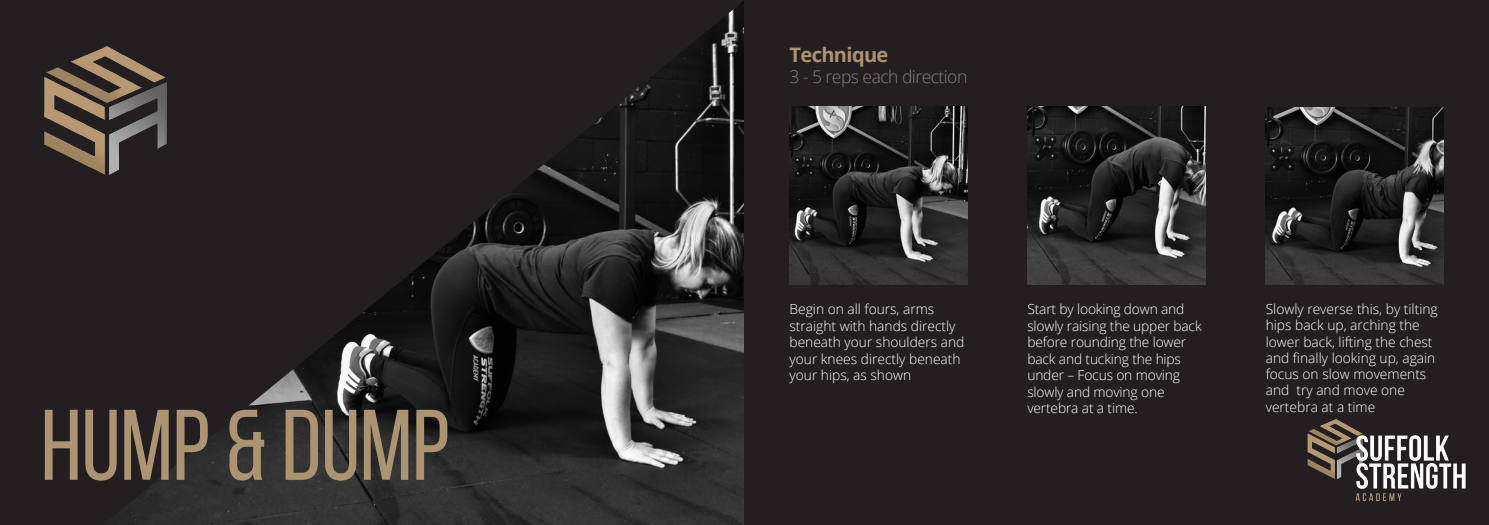
<style>
.page{position:relative;width:1489px;height:525px;background:#fff}
.page>*{position:absolute;margin:0;border:0;box-sizing:border-box;transform-origin:0 0}
.t1{font:100px "Bebas Neue";color:#ac9371}
.t2{font:700 20px "Open Sans";letter-spacing:-.03em;color:#ac9371}
.Subheading{font:300 17.5px "Open Sans";letter-spacing:-.03em;color:#808384}
.Main_Text{font:300 13.75px/16.5px "Open Sans";color:#fff}
</style>
<div class="page">
<svg style="left:0;top:0;width:744px;height:524px;background:#292727"></svg>
<img style="left:27px;top:32px;width:162px;height:158px">
<div style="left:744px;top:0;width:744px;height:524px;background:#231f20"></div>
<img style="left:789px;top:106px;width:178px;height:179px">
<img style="left:1027px;top:106px;width:178px;height:179px">
<img style="left:1265px;top:108px;width:178px;height:177px">
<img style="left:1307px;top:419px;width:159px;height:83px">
<p class="t1" style="left:41px;top:391px;width:410px">HUMP &amp; DUMP</p>
<p class="t2" style="left:789px;top:41px;width:100px">Technique</p>
<p class="Subheading" style="left:789px;top:65px;width:179px">3 - 5 reps each direction</p>
<p class="Main_Text" style="left:789px;top:300px;width:176px">Begin on all fours, arms straight with hands directly beneath your shoulders and your knees directly beneath your hips, as shown</p>
<p class="Main_Text" style="left:1027px;top:300px;width:176px">Start by looking down and slowly raising the upper back before rounding the lower back and tucking the hips under – Focus on moving slowly and moving one vertebra at a time.</p>
<p class="Main_Text" style="left:1265px;top:300px;width:173px">Slowly reverse this, by tilting hips back up, arching the lower back, lifting the chest and finally looking up, again focus on slow movements and try and move one vertebra at a time</p>
</div>
